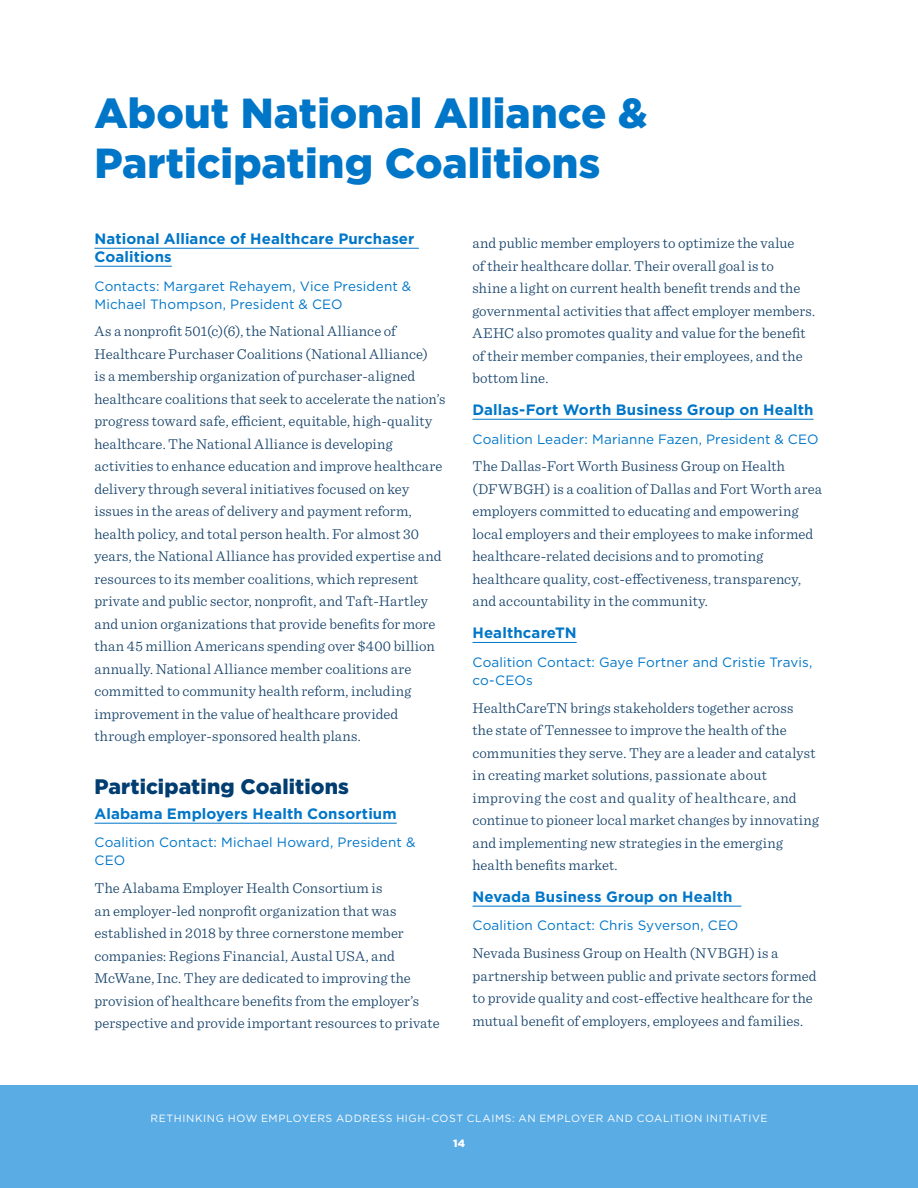
<style>
.page{position:relative;width:918px;height:1188px;background:#fff}
.page>*{position:absolute;margin:0;border:0;box-sizing:border-box;transform-origin:0 0}
.t1{font:900 42px/50.4px "Gotham";letter-spacing:.005em;color:#0076c8}
.t2{font:900 21px "Gotham";letter-spacing:.005em;color:#003d71}
.t3{font:300 15px/22.5px "Sentinel";letter-spacing:.005em;color:#144169}
.t4{font:700 15px/18px "Gotham";letter-spacing:.01em;color:#0076c8}
.t5{font:13.5px/18px "Gotham";letter-spacing:.01em;color:#0076c8}
.t6{font:10.5px "Gotham";letter-spacing:.055em;color:#fff}
.t7{font:900 10.5px "Gotham";color:#fff}
</style>
<div class="page">
<div style="left:0;top:1085px;width:918px;height:103px;background:#5aace5"></div>
<hr style="left:94px;top:248px;width:325px;height:1px;background:#0076c8">
<hr style="left:94px;top:266px;width:78px;height:1px;background:#0076c8">
<hr style="left:94px;top:823px;width:303px;height:1px;background:#0076c8">
<hr style="left:472px;top:419px;width:342px;height:1px;background:#0076c8">
<hr style="left:472px;top:642px;width:105px;height:1px;background:#0076c8">
<hr style="left:472px;top:906px;width:269px;height:1px;background:#0076c8">
<h1 class="t1" style="left:94px;top:88px;width:555px">About National Alliance &amp;<br>Participating Coalitions</h1>
<p class="t4" style="left:94px;top:229px;width:322px">National Alliance of Healthcare Purchaser<br>Coalitions</p>
<p class="t5" style="left:94px;top:276px;width:318px">Contacts: Margaret Rehayem, Vice President &amp;<br>Michael Thompson, President &amp; CEO</p>
<p class="t3" style="left:94px;top:319px;width:352px">As a nonprofit 501(c)(6), the National Alliance of Healthcare Purchaser Coalitions (National Alliance)<br>is a membership organization of purchaser-aligned healthcare coalitions that seek to accelerate the nation’s progress toward safe, efficient, equitable, high-quality healthcare. The National Alliance is developing activities to enhance education and improve healthcare delivery through several initiatives focused on key issues in the areas of delivery and payment reform, health policy, and total person health. For almost 30 years, the National Alliance has provided expertise and resources to its member coalitions, which represent private and public sector, nonprofit, and Taft-Hartley and union organizations that provide benefits for more than 45 million Americans spending over $400 billion annually. National Alliance member coalitions are committed to community health reform, including improvement in the value of healthcare provided through employer-sponsored health plans.</p>
<h2 class="t2" style="left:94px;top:772px;width:256px">Participating Coalitions</h2>
<p class="t4" style="left:94px;top:804px;width:304px">Alabama Employers Health Consortium</p>
<p class="t5" style="left:94px;top:833px;width:322px">Coalition Contact: Michael Howard, President &amp;<br>CEO</p>
<p class="t3" style="left:94px;top:876px;width:347px">The Alabama Employer Health Consortium is<br>an employer-led nonprofit organization that was established in 2018 by three cornerstone member companies: Regions Financial, Austal USA, and McWane, Inc. They are dedicated to improving the provision of healthcare benefits from the employer’s perspective and provide important resources to private</p>
<p class="t3" style="left:472px;top:231px;width:344px">and public member employers to optimize the value<br>of their healthcare dollar. Their overall goal is to<br>shine a light on current health benefit trends and the governmental activities that affect employer members.<br>AEHC also promotes quality and value for the benefit of their member companies, their employees, and the bottom line.</p>
<p class="t4" style="left:472px;top:400px;width:343px">Dallas-Fort Worth Business Group on Health</p>
<p class="t5" style="left:472px;top:429px;width:348px">Coalition Leader: Marianne Fazen, President &amp; CEO</p>
<p class="t3" style="left:472px;top:454px;width:351px">The Dallas-Fort Worth Business Group on Health (DFWBGH) is a coalition of Dallas and Fort Worth area employers committed to educating and empowering local employers and their employees to make informed healthcare-related decisions and to promoting healthcare quality, cost-effectiveness, transparency, and accountability in the community.</p>
<p class="t4" style="left:472px;top:624px;width:106px">HealthcareTN</p>
<p class="t5" style="left:472px;top:653px;width:341px">Coalition Contact: Gaye Fortner and Cristie Travis, co-CEOs</p>
<p class="t3" style="left:472px;top:695px;width:348px">HealthCareTN brings stakeholders together across<br>the state of Tennessee to improve the health of the communities they serve. They are a leader and catalyst in creating market solutions, passionate about improving the cost and quality of healthcare, and continue to pioneer local market changes by innovating and implementing new strategies in the emerging health benefits market.</p>
<p class="t4" style="left:472px;top:887px;width:262px">Nevada Business Group on Health</p>
<p class="t5" style="left:472px;top:916px;width:267px">Coalition Contact: Chris Syverson, CEO</p>
<p class="t3" style="left:472px;top:941px;width:346px">Nevada Business Group on Health (NVBGH) is a partnership between public and private sectors formed to provide quality and cost-effective healthcare for the mutual benefit of employers, employees and families.</p>
<p class="t6" style="left:150px;top:1112px;width:619px">RETHINKING HOW EMPLOYERS ADDRESS HIGH-COST CLAIMS: AN EMPLOYER AND COALITION INITIATIVE</p>
<p class="t7" style="left:453px;top:1136px;width:13px">14</p>
</div>
